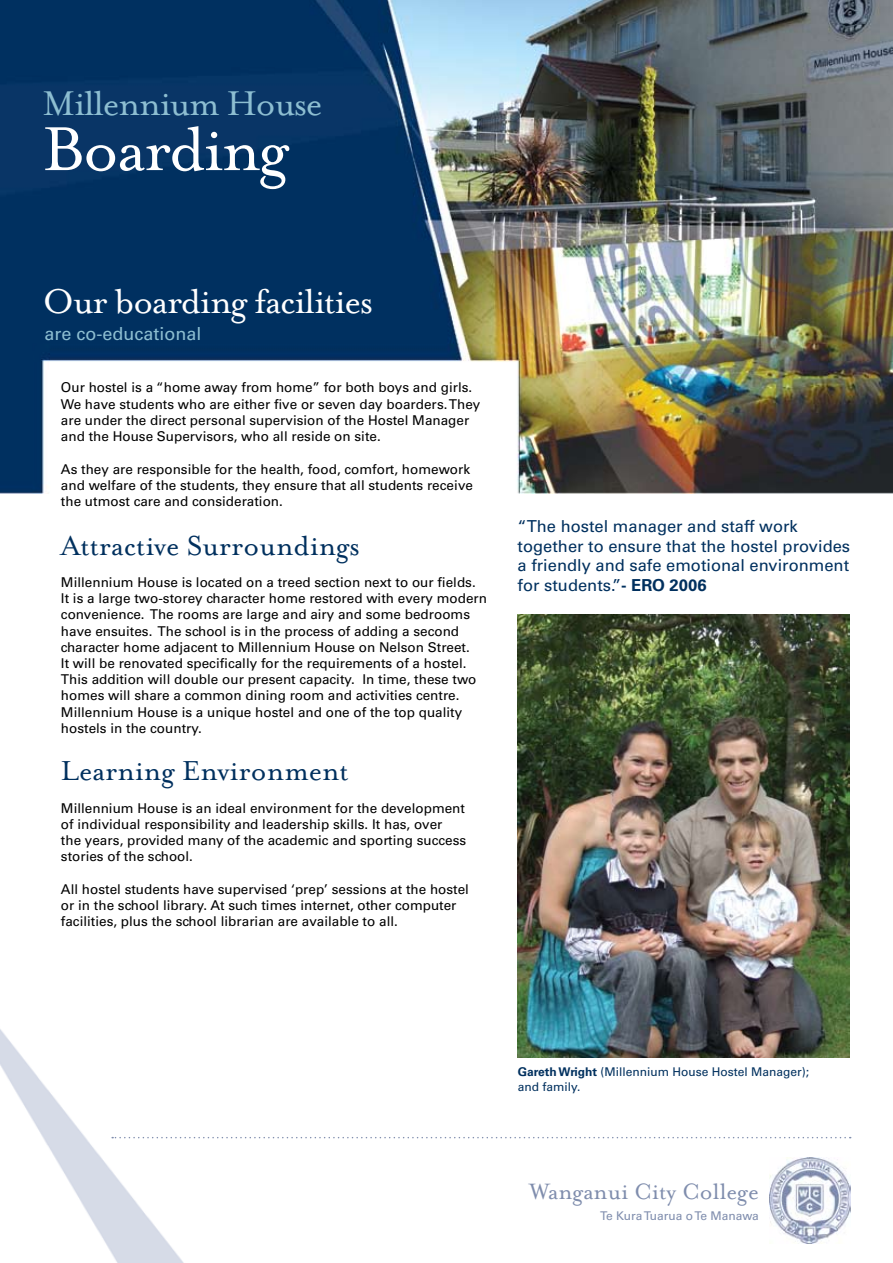
<style>
.page{position:relative;width:893px;height:1263px;background:#fff}
.page>*{position:absolute;margin:0;border:0;box-sizing:border-box;transform-origin:0 0}
.t1{font:71.25px "Mrs Eaves Roman";letter-spacing:-.03em;color:#fff}
.t2{font:39.45px "Mrs Eaves Roman";letter-spacing:-.03em;color:#fff}
.t3{font:39.45px "Mrs Eaves Roman";letter-spacing:-.03em;color:#8dbed1}
.t4{font:31.5px "Mrs Eaves Roman";color:#00305e}
.t5{font:25.5px "Mrs Eaves Roman";color:#7f8dad}
.t6{font:18px "Univers";color:#8dbed1}
.t7{font:16.5px/19.8px "Univers";color:#00305e}
.t8{font:13.5px/16.2px "Univers";color:#000}
.t9{font:12px/14.4px "Univers";color:#00305e}
.t10{font:12px "Univers";color:#7f8dad}
.s1{font-weight:700}
</style>
<div class="page">
<img style="left:0;top:1029px;width:195px;height:234px">
<img style="left:769px;top:1157px;width:81px;height:86px">
<svg style="left:112px;top:1137px;width:739px;height:1px"></svg>
<img style="left:0;top:0;width:893px;height:494px">
<img style="left:518px;top:614px;width:332px;height:443px">
<h2 class="t3" style="left:43px;top:82px;width:281px">Millennium House</h2>
<h1 class="t1" style="left:43px;top:110px;width:248px">Boarding</h1>
<h2 class="t2" style="left:43px;top:279px;width:332px">Our boarding facilities</h2>
<h3 class="t6" style="left:44px;top:323px;width:159px">are co-educational</h3>
<p class="t8" style="left:61px;top:380px;width:421px">Our hostel is a “home away from home” for both boys and girls.<br>We have students who are either five or seven day boarders. They are under the direct personal supervision of the Hostel Manager and the House Supervisors, who all reside on site.</p>
<p class="t8" style="left:61px;top:461px;width:414px">As they are responsible for the health, food, comfort, homework and welfare of the students, they ensure that all students receive the utmost care and consideration.</p>
<h3 class="t4" style="left:61px;top:528px;width:300px">Attractive Surroundings</h3>
<p class="t8" style="left:61px;top:574px;width:428px">Millennium House is located on a treed section next to our fields.<br>It is a large two-storey character home restored with every modern convenience. The rooms are large and airy and some bedrooms have ensuites. The school is in the process of adding a second character home adjacent to Millennium House on Nelson Street.<br>It will be renovated specifically for the requirements of a hostel.<br>This addition will double our present capacity. In time, these two homes will share a common dining room and activities centre.<br>Millennium House is a unique hostel and one of the top quality hostels in the country.</p>
<h3 class="t4" style="left:61px;top:754px;width:289px">Learning Environment</h3>
<p class="t8" style="left:61px;top:800px;width:407px">Millennium House is an ideal environment for the development of individual responsibility and leadership skills. It has, over<br>the years, provided many of the academic and sporting success stories of the school.</p>
<p class="t8" style="left:61px;top:881px;width:410px">All hostel students have supervised ‘prep’ sessions at the hostel or in the school library. At such times internet, other computer facilities, plus the school librarian are available to all.</p>
<p class="t7" style="left:518px;top:516px;width:334px">“The hostel manager and staff work together to ensure that the hostel provides a friendly and safe emotional environment for students.” <span class="s1">- ERO 2006</span></p>
<p class="t9" style="left:518px;top:1065px;width:293px"><span class="s1">Gareth Wright</span> (Millennium House Hostel Manager); and family.</p>
<h3 class="t5" style="left:530px;top:1178px;width:231px">Wanganui City College</h3>
<p class="t10" style="left:600px;top:1209px;width:160px">Te Kura Tuarua o Te Manawa</p>
</div>
